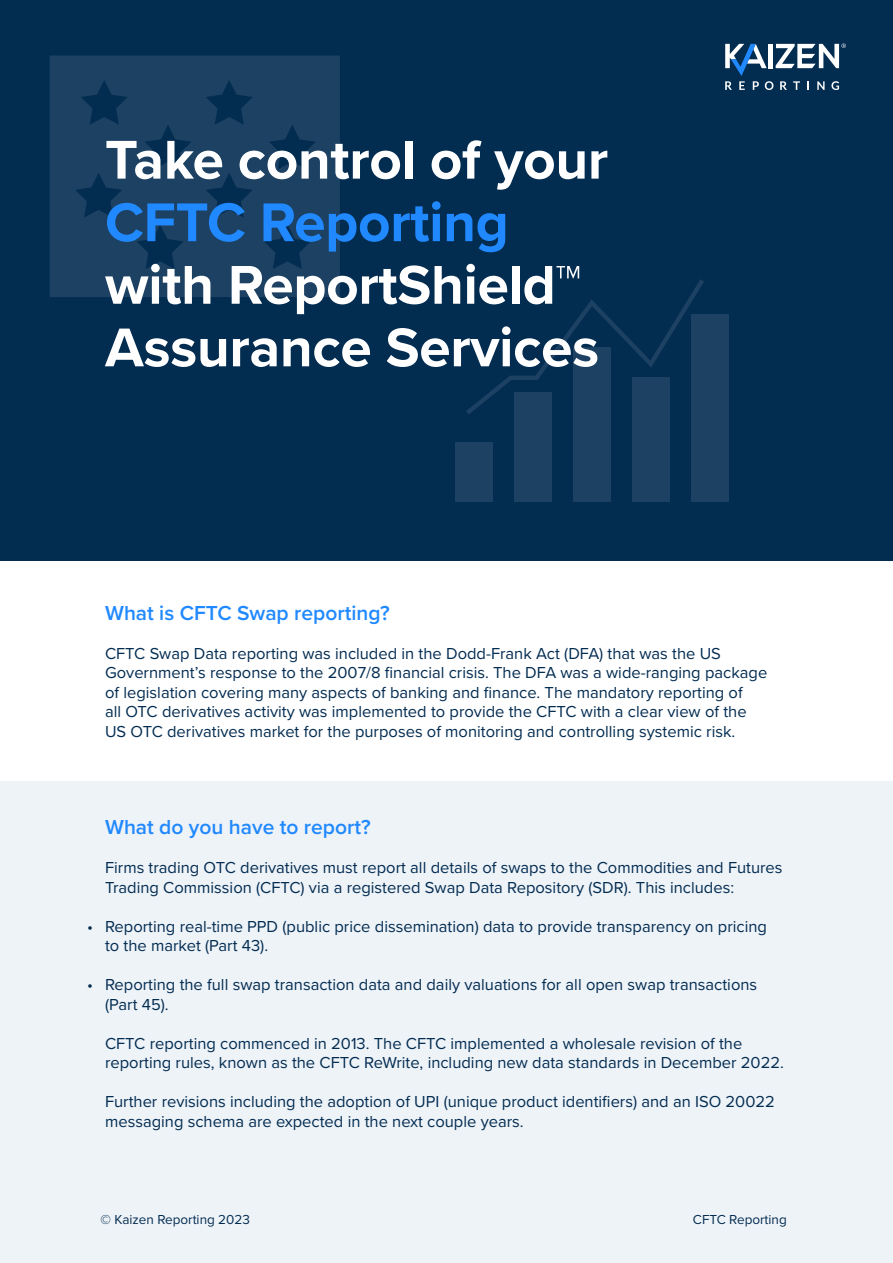
<style>
.page{position:relative;width:893px;height:1263px;background:#fff}
.page>*{position:absolute;margin:0;border:0;box-sizing:border-box;transform-origin:0 0}
.t1{font:700 56.55px/62.6px "Proxima Nova";letter-spacing:-.005em;color:#fff}
.t2{font:700 56.55px "Proxima Nova";letter-spacing:-.005em;color:#2189ff}
.t3{font:600 21px "Proxima Nova";color:#2189ff}
.t4{font:16.5px/19.5px "Proxima Nova";color:#032c51}
.t5{font:13.5px "Proxima Nova";color:#032c51}
</style>
<div class="page">
<div style="left:0;top:781px;width:892px;height:482px;background:#eef3f8"></div>
<div style="left:0;top:0;width:892px;height:561px;background:#032c51"></div>
<svg style="left:725px;top:44px;width:120px;height:46px"></svg>
<div style="left:455px;top:443px;width:37px;height:59px;background:#1c4162"></div>
<div style="left:514px;top:392px;width:37px;height:110px;background:#1c4162"></div>
<div style="left:573px;top:348px;width:37px;height:154px;background:#1c4162"></div>
<div style="left:632px;top:378px;width:37px;height:124px;background:#1c4162"></div>
<div style="left:691px;top:315px;width:37px;height:187px;background:#1c4162"></div>
<svg style="left:466px;top:279px;width:238px;height:136px"></svg>
<svg style="left:50px;top:56px;width:290px;height:241px;background:#193e60"></svg>
<h1 class="t1" style="left:105px;top:127px;width:504px">Take control of your</h1>
<h1 class="t2" style="left:105px;top:180px;width:405px">CFTC Reporting</h1>
<h1 class="t1" style="left:105px;top:252px;width:495px">with ReportShield™<br>Assurance Services</h1>
<p class="t3" style="left:105px;top:597px;width:286px">What is CFTC Swap reporting?</p>
<p class="t4" style="left:105px;top:643px;width:663px">CFTC Swap Data reporting was included in the Dodd-Frank Act (DFA) that was the US Government’s response to the 2007/8 financial crisis. The DFA was a wide-ranging package of legislation covering many aspects of banking and finance. The mandatory reporting of<br>all OTC derivatives activity was implemented to provide the CFTC with a clear view of the US OTC derivatives market for the purposes of monitoring and controlling systemic risk.</p>
<p class="t3" style="left:105px;top:811px;width:267px">What do you have to report?</p>
<p class="t4" style="left:105px;top:857px;width:679px">Firms trading OTC derivatives must report all details of swaps to the Commodities and Futures<br>Trading Commission (CFTC) via a registered Swap Data Repository (SDR). This includes:</p>
<p class="t4" style="left:105px;top:916px;width:663px;text-indent:-18px">• Reporting real-time PPD (public price dissemination) data to provide transparency on pricing to the market (Part 43).</p>
<p class="t4" style="left:105px;top:974px;width:653px;text-indent:-18px">• Reporting the full swap transaction data and daily valuations for all open swap transactions (Part 45).</p>
<p class="t4" style="left:105px;top:1033px;width:680px">CFTC reporting commenced in 2013. The CFTC implemented a wholesale revision of the reporting rules, known as the CFTC ReWrite, including new data standards in December 2022.</p>
<p class="t4" style="left:105px;top:1091px;width:671px">Further revisions including the adoption of UPI (unique product identifiers) and an ISO 20022 messaging schema are expected in the next couple years.</p>
<p class="t5" style="left:100px;top:1209px;width:151px">© Kaizen Reporting 2023</p>
<p class="t5" style="left:693px;top:1209px;width:95px">CFTC Reporting</p>
</div>
